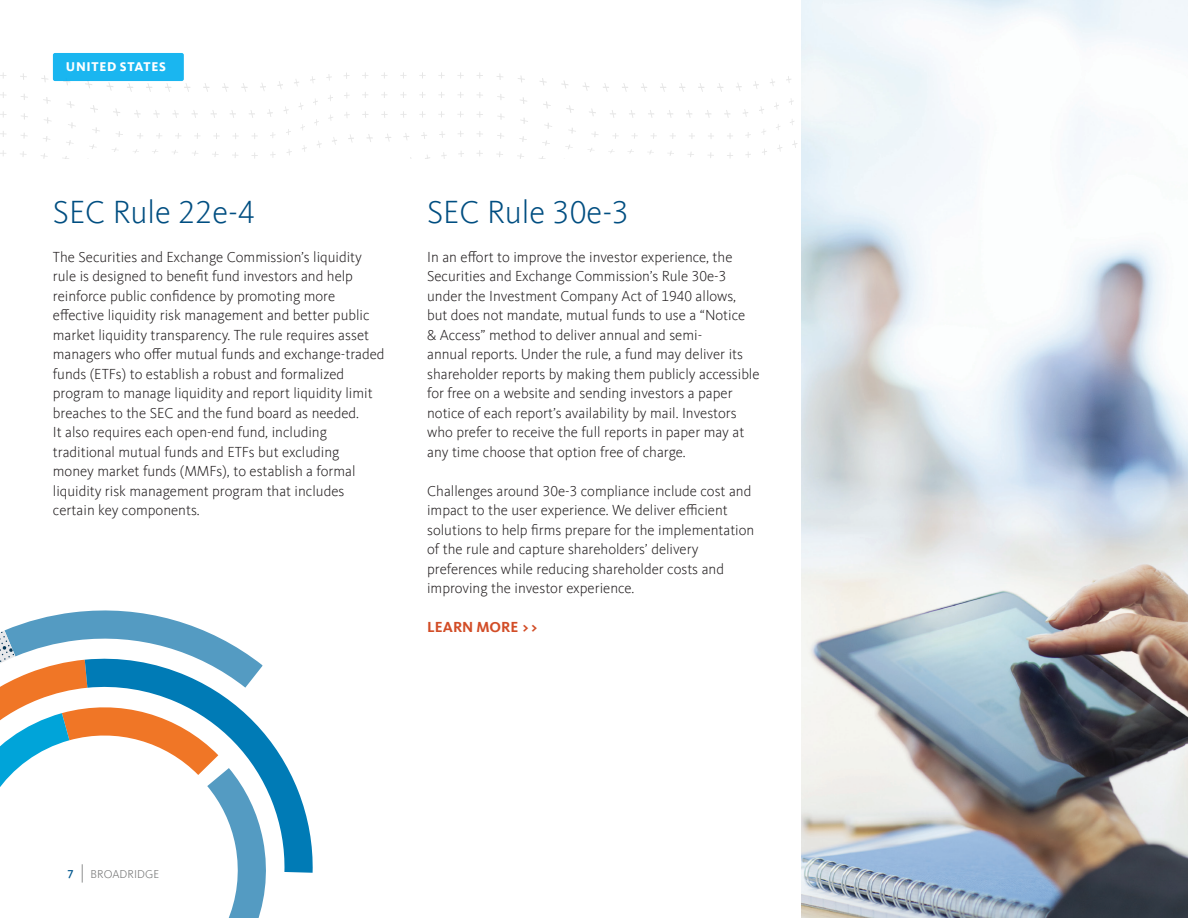
<style>
.page{position:relative;width:1188px;height:918px;background:#fff}
.page>*{position:absolute;margin:0;border:0;box-sizing:border-box;transform-origin:0 0}
.t1{font:300 33px "Kievit Offc";color:#004e81}
.t2{font:300 15px/19.5px "Kievit Offc";color:#231f20}
.t3{font:700 15px "Kievit Offc";color:#d24d27}
.t4{font:800 13.05px "Kievit Offc";letter-spacing:.05em;color:#fff}
.t5{font:300 11.7px "Kievit Offc";letter-spacing:.01em;color:#6c6d6d}
.s1{font-weight:500;color:#00568d}
.s2{font-size:18.3px}
</style>
<div class="page">
<svg style="left:641px;top:83px;width:6px;height:9px"></svg>
<svg style="left:622px;top:83px;width:6px;height:9px"></svg>
<svg style="left:660px;top:83px;width:6px;height:9px"></svg>
<svg style="left:603px;top:83px;width:6px;height:9px"></svg>
<svg style="left:717px;top:83px;width:7px;height:9px"></svg>
<svg style="left:698px;top:83px;width:6px;height:9px"></svg>
<svg style="left:736px;top:83px;width:6px;height:8px"></svg>
<svg style="left:679px;top:83px;width:6px;height:9px"></svg>
<svg style="left:770px;top:79px;width:5px;height:7px"></svg>
<svg style="left:753px;top:81px;width:6px;height:8px"></svg>
<svg style="left:20px;top:73px;width:7px;height:7px"></svg>
<svg style="left:0;top:72px;width:6px;height:7px"></svg>
<svg style="left:41px;top:75px;width:7px;height:7px"></svg>
<svg style="left:107px;top:82px;width:6px;height:9px"></svg>
<svg style="left:85px;top:81px;width:7px;height:7px"></svg>
<svg style="left:127px;top:83px;width:6px;height:9px"></svg>
<svg style="left:63px;top:81px;width:8px;height:4px"></svg>
<svg style="left:184px;top:83px;width:6px;height:9px"></svg>
<svg style="left:165px;top:83px;width:6px;height:9px"></svg>
<svg style="left:203px;top:83px;width:7px;height:9px"></svg>
<svg style="left:146px;top:83px;width:6px;height:9px"></svg>
<svg style="left:260px;top:83px;width:6px;height:8px"></svg>
<svg style="left:241px;top:83px;width:7px;height:9px"></svg>
<svg style="left:277px;top:81px;width:6px;height:8px"></svg>
<svg style="left:222px;top:83px;width:7px;height:9px"></svg>
<svg style="left:326px;top:74px;width:6px;height:7px"></svg>
<svg style="left:310px;top:76px;width:5px;height:7px"></svg>
<svg style="left:294px;top:79px;width:5px;height:7px"></svg>
<svg style="left:400px;top:72px;width:7px;height:7px"></svg>
<svg style="left:381px;top:72px;width:6px;height:7px"></svg>
<svg style="left:419px;top:72px;width:7px;height:7px"></svg>
<svg style="left:362px;top:72px;width:6px;height:7px"></svg>
<svg style="left:477px;top:72px;width:6px;height:7px"></svg>
<svg style="left:457px;top:72px;width:7px;height:7px"></svg>
<svg style="left:497px;top:74px;width:6px;height:6px"></svg>
<svg style="left:438px;top:72px;width:7px;height:7px"></svg>
<svg style="left:562px;top:81px;width:6px;height:7px"></svg>
<svg style="left:540px;top:78px;width:7px;height:7px"></svg>
<svg style="left:583px;top:83px;width:6px;height:8px"></svg>
<svg style="left:518px;top:76px;width:7px;height:6px"></svg>
<svg style="left:648px;top:110px;width:6px;height:8px"></svg>
<svg style="left:629px;top:110px;width:6px;height:8px"></svg>
<svg style="left:667px;top:110px;width:6px;height:8px"></svg>
<svg style="left:610px;top:110px;width:6px;height:8px"></svg>
<svg style="left:724px;top:110px;width:6px;height:8px"></svg>
<svg style="left:705px;top:110px;width:6px;height:8px"></svg>
<svg style="left:743px;top:109px;width:5px;height:8px"></svg>
<svg style="left:686px;top:110px;width:6px;height:8px"></svg>
<svg style="left:21px;top:94px;width:7px;height:6px"></svg>
<svg style="left:0;top:92px;width:6px;height:6px"></svg>
<svg style="left:43px;top:97px;width:8px;height:7px"></svg>
<svg style="left:113px;top:108px;width:7px;height:8px"></svg>
<svg style="left:90px;top:105px;width:8px;height:8px"></svg>
<svg style="left:134px;top:110px;width:6px;height:8px"></svg>
<svg style="left:67px;top:101px;width:7px;height:7px"></svg>
<svg style="left:192px;top:110px;width:6px;height:8px"></svg>
<svg style="left:173px;top:110px;width:6px;height:8px"></svg>
<svg style="left:211px;top:110px;width:6px;height:8px"></svg>
<svg style="left:153px;top:110px;width:7px;height:8px"></svg>
<svg style="left:267px;top:109px;width:6px;height:8px"></svg>
<svg style="left:249px;top:110px;width:6px;height:8px"></svg>
<svg style="left:284px;top:106px;width:5px;height:8px"></svg>
<svg style="left:230px;top:110px;width:6px;height:8px"></svg>
<svg style="left:477px;top:92px;width:6px;height:6px"></svg>
<svg style="left:497px;top:94px;width:8px;height:6px"></svg>
<svg style="left:566px;top:105px;width:8px;height:8px"></svg>
<svg style="left:543px;top:101px;width:8px;height:8px"></svg>
<svg style="left:589px;top:108px;width:7px;height:8px"></svg>
<svg style="left:520px;top:97px;width:7px;height:7px"></svg>
<svg style="left:670px;top:133px;width:6px;height:6px"></svg>
<svg style="left:727px;top:133px;width:6px;height:6px"></svg>
<svg style="left:708px;top:133px;width:6px;height:6px"></svg>
<svg style="left:745px;top:132px;width:6px;height:6px"></svg>
<svg style="left:689px;top:133px;width:6px;height:6px"></svg>
<svg style="left:21px;top:113px;width:7px;height:7px"></svg>
<svg style="left:0;top:111px;width:7px;height:7px"></svg>
<svg style="left:44px;top:117px;width:7px;height:7px"></svg>
<svg style="left:116px;top:131px;width:7px;height:6px"></svg>
<svg style="left:92px;top:127px;width:8px;height:6px"></svg>
<svg style="left:137px;top:133px;width:6px;height:5px"></svg>
<svg style="left:68px;top:122px;width:8px;height:6px"></svg>
<svg style="left:175px;top:133px;width:6px;height:6px"></svg>
<svg style="left:156px;top:133px;width:6px;height:5px"></svg>
<svg style="left:252px;top:133px;width:5px;height:6px"></svg>
<svg style="left:233px;top:133px;width:5px;height:6px"></svg>
<svg style="left:344px;top:112px;width:6px;height:6px"></svg>
<svg style="left:400px;top:111px;width:7px;height:7px"></svg>
<svg style="left:381px;top:111px;width:7px;height:7px"></svg>
<svg style="left:419px;top:111px;width:7px;height:7px"></svg>
<svg style="left:362px;top:111px;width:7px;height:7px"></svg>
<svg style="left:457px;top:111px;width:7px;height:6px"></svg>
<svg style="left:498px;top:114px;width:6px;height:6px"></svg>
<svg style="left:438px;top:111px;width:7px;height:6px"></svg>
<svg style="left:569px;top:128px;width:7px;height:5px"></svg>
<svg style="left:545px;top:123px;width:7px;height:6px"></svg>
<svg style="left:592px;top:132px;width:6px;height:5px"></svg>
<svg style="left:521px;top:118px;width:7px;height:6px"></svg>
<svg style="left:708px;top:152px;width:6px;height:6px"></svg>
<svg style="left:688px;top:152px;width:6px;height:5px"></svg>
<svg style="left:792px;top:140px;width:5px;height:8px"></svg>
<svg style="left:777px;top:145px;width:5px;height:7px"></svg>
<svg style="left:21px;top:133px;width:6px;height:5px"></svg>
<svg style="left:0;top:131px;width:6px;height:6px"></svg>
<svg style="left:43px;top:136px;width:7px;height:6px"></svg>
<svg style="left:66px;top:140px;width:8px;height:5px"></svg>
<svg style="left:212px;top:152px;width:7px;height:5px"></svg>
<svg style="left:251px;top:152px;width:7px;height:7px"></svg>
<svg style="left:232px;top:152px;width:6px;height:6px"></svg>
<svg style="left:332px;top:137px;width:5px;height:8px"></svg>
<svg style="left:317px;top:141px;width:5px;height:7px"></svg>
<svg style="left:348px;top:135px;width:6px;height:7px"></svg>
<svg style="left:403px;top:133px;width:6px;height:7px"></svg>
<svg style="left:385px;top:134px;width:6px;height:7px"></svg>
<svg style="left:421px;top:132px;width:6px;height:7px"></svg>
<svg style="left:367px;top:134px;width:6px;height:8px"></svg>
<svg style="left:477px;top:131px;width:6px;height:6px"></svg>
<svg style="left:497px;top:133px;width:7px;height:6px"></svg>
<svg style="left:439px;top:131px;width:6px;height:7px"></svg>
<svg style="left:565px;top:145px;width:8px;height:4px"></svg>
<svg style="left:542px;top:140px;width:8px;height:6px"></svg>
<svg style="left:519px;top:136px;width:8px;height:6px"></svg>
<svg style="left:20px;top:151px;width:7px;height:6px"></svg>
<svg style="left:0;top:150px;width:6px;height:6px"></svg>
<svg style="left:41px;top:153px;width:7px;height:6px"></svg>
<svg style="left:458px;top:151px;width:6px;height:6px"></svg>
<svg style="left:441px;top:152px;width:6px;height:7px"></svg>
<svg style="left:517px;top:154px;width:7px;height:5px"></svg>
<img style="left:801px;top:0;width:387px;height:918px">
<div style="left:53px;top:53px;width:131px;height:28px;background:#1ab6f0;border-radius:2px"></div>
<svg style="left:276px;top:749px;width:37px;height:124px;fill:#007bb6"></svg>
<svg style="left:0;top:610px;width:276px;height:308px"></svg>
<p class="t4" style="left:66px;top:59px;width:102px">UNITED STATES</p>
<h1 class="t1" style="left:53px;top:193px;width:204px">SEC Rule 22e-4</h1>
<p class="t2" style="left:53px;top:247px;width:333px">The Securities and Exchange Commission’s liquidity rule is designed to benefit fund investors and help reinforce public confidence by promoting more effective liquidity risk management and better public market liquidity transparency. The rule requires asset managers who offer mutual funds and exchange-traded funds (ETFs) to establish a robust and formalized program to manage liquidity and report liquidity limit breaches to the SEC and the fund board as needed.<br>It also requires each open-end fund, including traditional mutual funds and ETFs but excluding<br>money market funds (MMFs), to establish a formal liquidity risk management program that includes certain key components.</p>
<h1 class="t1" style="left:427px;top:193px;width:204px">SEC Rule 30e-3</h1>
<p class="t2" style="left:427px;top:247px;width:334px">In an effort to improve the investor experience, the Securities and Exchange Commission’s Rule 30e-3 under the Investment Company Act of 1940 allows, but does not mandate, mutual funds to use a “Notice<br>&amp; Access” method to deliver annual and semi-<br>annual reports. Under the rule, a fund may deliver its shareholder reports by making them publicly accessible for free on a website and sending investors a paper notice of each report’s availability by mail. Investors who prefer to receive the full reports in paper may at any time choose that option free of charge.</p>
<p class="t2" style="left:427px;top:481px;width:329px">Challenges around 30e-3 compliance include cost and impact to the user experience. We deliver efficient solutions to help firms prepare for the implementation of the rule and capture shareholders’ delivery preferences while reducing shareholder costs and improving the investor experience.</p>
<p class="t3" style="left:427px;top:618px;width:113px">LEARN MORE &gt;&gt;</p>
<p class="t5" style="left:68px;top:868px;width:93px"><span class="s1">7</span> <span class="s2">|</span> BROADRIDGE</p>
</div>
